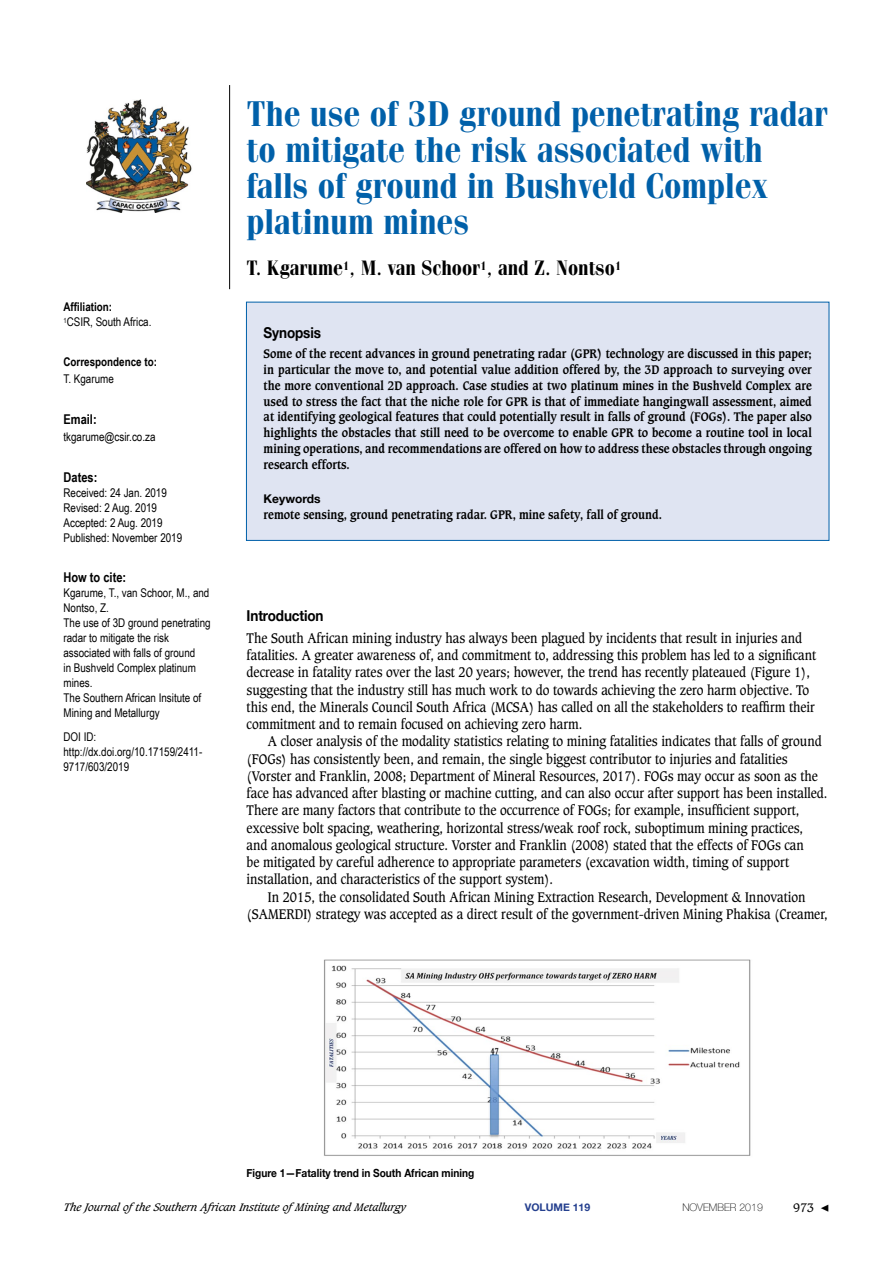
<style>
.page{position:relative;width:893px;height:1263px;background:#fff}
.page>*{position:absolute;margin:0;border:0;box-sizing:border-box;transform-origin:0 0}
.t1{font:36px/36px "Cg Fenice Bd";color:#0060a9;scale:.9 1}
.t2{font:21px "Cg Fenice Bd";color:#000;scale:.9 1}
.t3{font:700 15px "Helvetica Neue";letter-spacing:-.01em;color:#000;scale:.9 1}
.t4{font:13.5px/17.2px "Caxton";color:#000;scale:.9 1}
.t5{font:700 13.5px "Arial Narrow";color:#000}
.t6{font:700 12px/15.8px "Caxton";color:#000;text-align:justify;scale:.9 1}
.t7{font:12px/15px "Arial Narrow";color:#000}
.t8{font:700 12px "Arial Narrow";color:#000}
.t9{font:700 12px "Helvetica Neue";color:#000}
.t10{font:12px "Caxton";color:#000}
.t11{font:700 11.25px "Helvetica Neue";color:#000;scale:.9 1}
.t12{font:italic 10.5px "Caxton";color:#000}
.t13{font:100 10.5px "Helvetica Neue";color:#000}
.t14{font:700 10.5px "Helvetica Neue";color:#25408f}
.s1{font-weight:700}
.s2{font-family:"Minion Pro";font-size:15px}
</style>
<div class="page">
<img style="left:86px;top:100px;width:106px;height:112px">
<div style="left:246px;top:302px;width:583px;height:238px;background:#dfe4f2"></div>
<div style="left:246px;top:302px;width:583px;height:239px;border:1px solid #0060a9"></div>
<hr style="left:229px;top:85px;width:1px;height:204px;background:#000">
<img style="left:324px;top:959px;width:427px;height:197px">
<p class="t7" style="left:64px;top:298px;width:89px"><span class="s1">Affiliation:<br></span><sup>1</sup>CSIR, South Africa.</p>
<p class="t8" style="left:64px;top:353px;width:95px">Correspondence to:</p>
<p class="t7" style="left:64px;top:371px;width:52px">T. Kgarume</p>
<p class="t5" style="left:64px;top:409px;width:35px">Email:</p>
<p class="t7" style="left:64px;top:429px;width:94px">tkgarume@csir.co.za</p>
<p class="t5" style="left:64px;top:467px;width:35px">Dates:</p>
<p class="t7" style="left:64px;top:484px;width:120px">Received: 24 Jan. 2019<br>Revised: 2 Aug. 2019<br>Accepted: 2 Aug. 2019<br>Published: November 2019</p>
<p class="t5" style="left:64px;top:567px;width:64px">How to cite:</p>
<p class="t7" style="left:64px;top:585px;width:149px">Kgarume, T., van Schoor, M., and<br>Nontso, Z.<br>The use of 3D ground penetrating radar to mitigate the risk associated with falls of ground<br>in Bushveld Complex platinum mines.<br>The Southern African Insitute of<br>Mining and Metallurgy</p>
<p class="t7" style="left:64px;top:729px;width:140px">DOI ID: http://dx.doi.org/10.17159/2411-<br>9717/603/2019</p>
<h1 class="t1" style="left:247px;top:96px;width:647px">The use of 3D ground penetrating radar to mitigate the risk associated with falls of ground in Bushveld Complex platinum mines</h1>
<h2 class="t2" style="left:247px;top:255px;width:418px">T. Kgarume<sup>1</sup>, M. van Schoor<sup>1</sup>, and Z. Nontso<sup>1</sup></h2>
<p class="t3" style="left:264px;top:321px;width:65px">Synopsis</p>
<p class="t6" style="left:264px;top:346px;width:611px">Some of the recent advances in ground penetrating radar (GPR) technology are discussed in this paper; in particular the move to, and potential value addition offered by, the 3D approach to surveying over the more conventional 2D approach. Case studies at two platinum mines in the Bushveld Complex are used to stress the fact that the niche role for GPR is that of immediate hangingwall assessment, aimed at identifying geological features that could potentially result in falls of ground (FOGs). The paper also highlights the obstacles that still need to be overcome to enable GPR to become a routine tool in local mining operations, and recommendations are offered on how to address these obstacles through ongoing research efforts.</p>
<p class="t9" style="left:264px;top:489px;width:59px">Keywords</p>
<p class="t6" style="left:264px;top:507px;width:444px">remote sensing, ground penetrating radar. GPR, mine safety, fall of ground.</p>
<p class="t3" style="left:247px;top:604px;width:87px">Introduction</p>
<p class="t4" style="left:247px;top:629px;width:634px">The South African mining industry has always been plagued by incidents that result in injuries and fatalities. A greater awareness of, and commitment to, addressing this problem has led to a significant decrease in fatality rates over the last 20 years; however, the trend has recently plateaued (Figure 1), suggesting that the industry still has much work to do towards achieving the zero harm objective. To this end, the Minerals Council South Africa (MCSA) has called on all the stakeholders to reaffirm their commitment and to remain focused on achieving zero harm.</p>
<p class="t4" style="left:268px;top:733px;width:617px">A closer analysis of the modality statistics relating to mining fatalities indicates that falls of ground</p>
<p class="t4" style="left:247px;top:750px;width:603px">(FOGs) has consistently been, and remain, the single biggest contributor to injuries and fatalities</p>
<p class="t4" style="left:247px;top:768px;width:636px">(Vorster and Franklin, 2008; Department of Mineral Resources, 2017). FOGs may occur as soon as the</p>
<p class="t4" style="left:247px;top:785px;width:647px">face has advanced after blasting or machine cutting, and can also occur after support has been installed.</p>
<p class="t4" style="left:247px;top:802px;width:616px">There are many factors that contribute to the occurrence of FOGs; for example, insufficient support,</p>
<p class="t4" style="left:247px;top:819px;width:620px">excessive bolt spacing, weathering, horizontal stress/weak roof rock, suboptimum mining practices,</p>
<p class="t4" style="left:247px;top:837px;width:621px">and anomalous geological structure. Vorster and Franklin (2008) stated that the effects of FOGs can</p>
<p class="t4" style="left:247px;top:854px;width:604px">be mitigated by careful adherence to appropriate parameters (excavation width, timing of support</p>
<p class="t4" style="left:247px;top:871px;width:342px">installation, and characteristics of the support system).</p>
<p class="t4" style="left:268px;top:888px;width:599px">In 2015, the consolidated South African Mining Extraction Research, Development &amp; Innovation</p>
<p class="t4" style="left:247px;top:906px;width:647px">(SAMERDI) strategy was accepted as a direct result of the government-driven Mining Phakisa (Creamer,</p>
<p class="t11" style="left:247px;top:1164px;width:254px">Figure 1—Fatality trend in South African mining</p>
<p class="t12" style="left:64px;top:1201px;width:344px">The Journal ofthe Southern African Institute ofMining and Metallurgy</p>
<p class="t14" style="left:525px;top:1199px;width:67px">VOLUME 119</p>
<p class="t13" style="left:682px;top:1199px;width:82px">NOVEMBER 2019</p>
<p class="t10" style="left:793px;top:1200px;width:38px">973 <span class="s2">◀</span></p>
</div>
